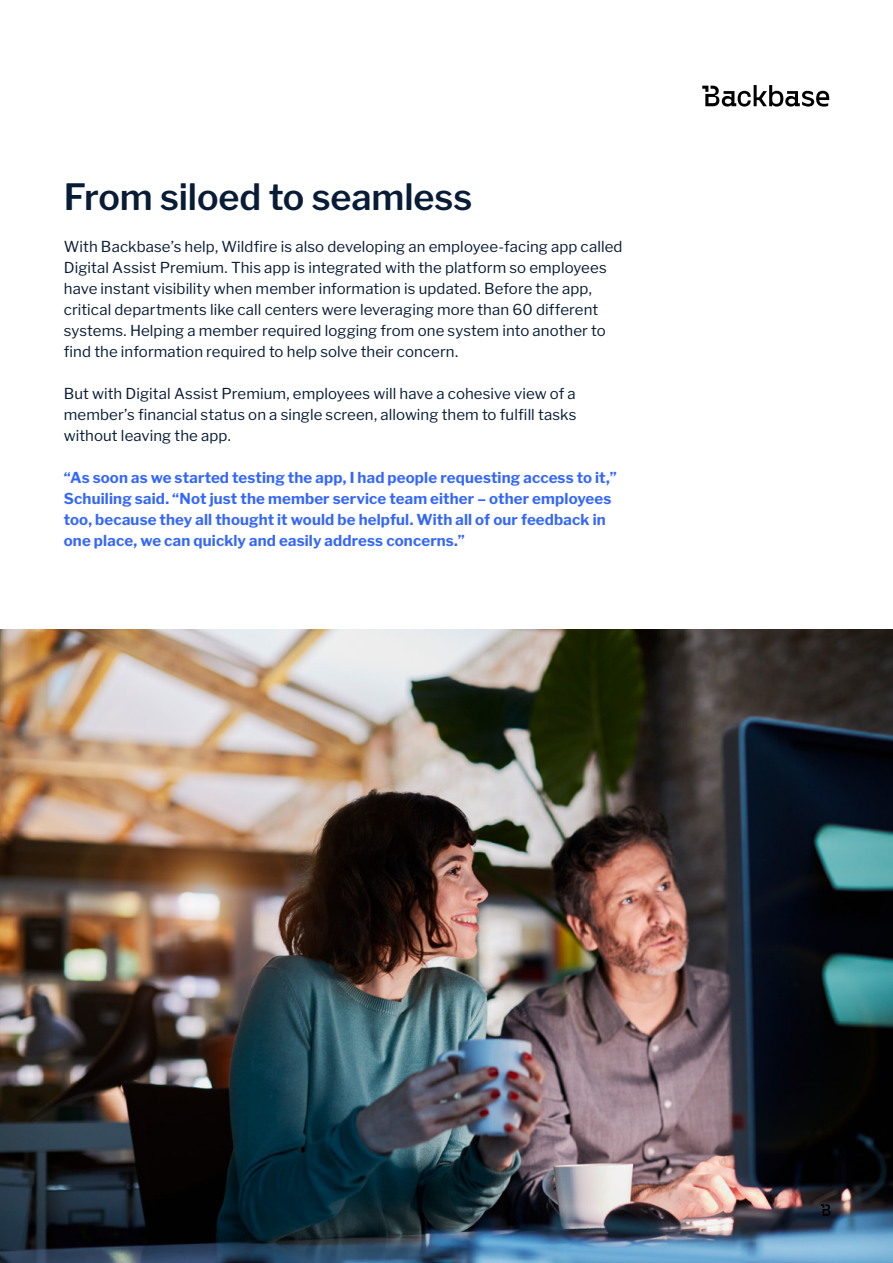
<style>
.page{position:relative;width:893px;height:1263px;background:#fff}
.page>*{position:absolute;margin:0;border:0;box-sizing:border-box;transform-origin:0 0}
.t1{font:600 36px "Libre Franklin";letter-spacing:-.005em;color:#091c35}
.t2{font:15px/21px "Libre Franklin";letter-spacing:.005em;color:#091c35}
.t3{font:700 15px/21px "Libre Franklin";letter-spacing:.01em;color:#36f}
</style>
<div class="page">
<svg style="left:702px;top:85px;width:127px;height:22px"></svg>
<img style="left:0;top:630px;width:893px;height:633px">
<svg style="left:821px;top:1204px;width:9px;height:12px"></svg>
<h1 class="t1" style="left:64px;top:175px;width:410px">From siloed to seamless</h1>
<p class="t2" style="left:64px;top:234px;width:560px">With Backbase’s help, Wildfire is also developing an employee-facing app called Digital Assist Premium. This app is integrated with the platform so employees have instant visibility when member information is updated. Before the app, critical departments like call centers were leveraging more than 60 different systems. Helping a member required logging from one system into another to find the information required to help solve their concern.</p>
<p class="t2" style="left:64px;top:381px;width:514px;text-align:justify">But with Digital Assist Premium, employees will have a cohesive view of a member’s financial status on a single screen, allowing them to fulfill tasks without leaving the app.</p>
<p class="t3" style="left:64px;top:465px;width:555px">“As soon as we started testing the app, I had people requesting access to it,” Schuiling said. “Not just the member service team either – other employees too, because they all thought it would be helpful. With all of our feedback in one place, we can quickly and easily address concerns.”</p>
</div>
